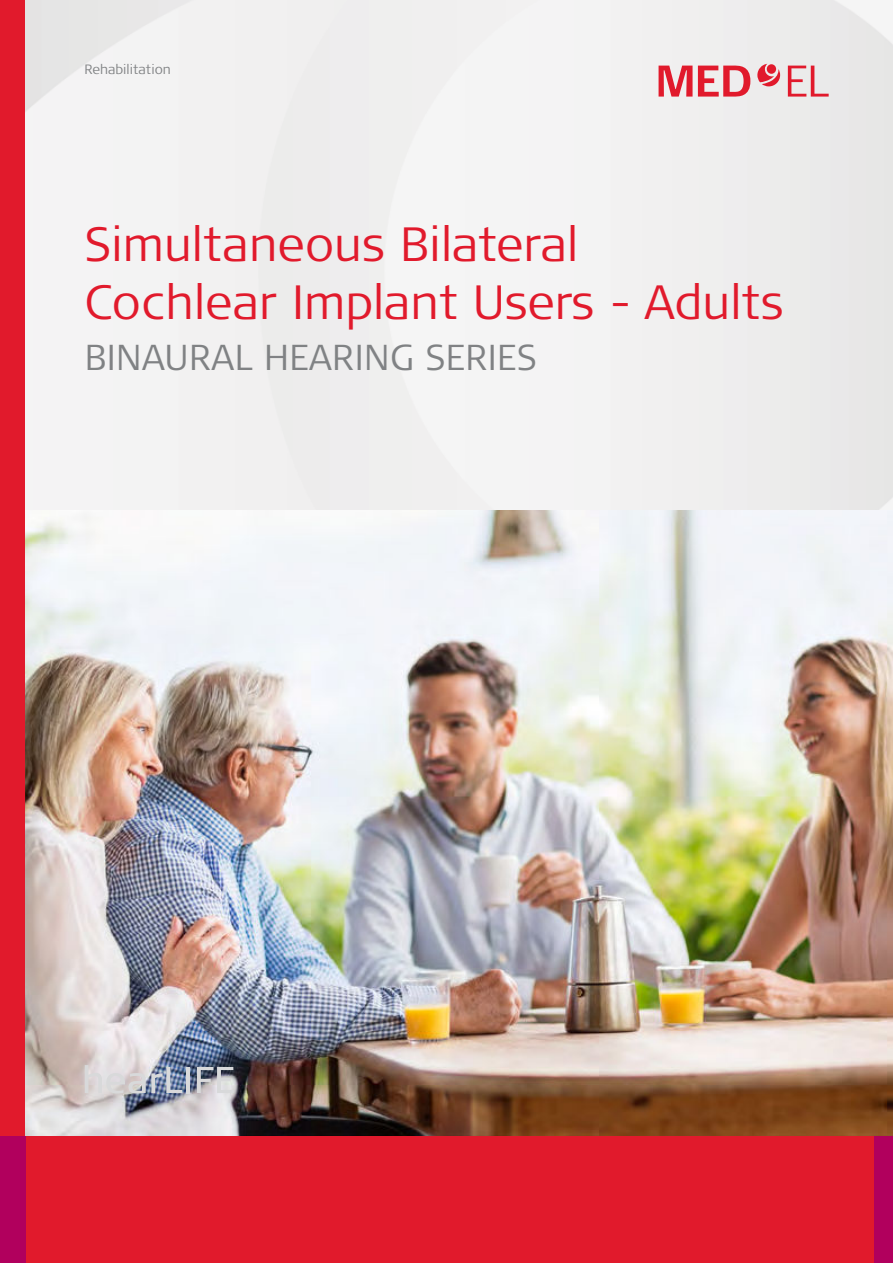
<style>
.page{position:relative;width:893px;height:1263px;background:#fff}
.page>*{position:absolute;margin:0;border:0;box-sizing:border-box;transform-origin:0 0}
.t1{font:300 48px/57.6px "Signa Pro";color:#e11a2c}
.t2{font:300 36px "Signa Pro";letter-spacing:.01em;color:#808284}
.t3{font:300 13.5px "Signa Pro";color:#808284}
</style>
<div class="page">
<img style="left:25px;top:510px;width:868px;height:626px">
<div style="left:1px;top:1136px;width:892px;height:127px;background:#e11a2c"></div>
<div style="left:0;top:0;width:25px;height:1262px;background:#e11a2c"></div>
<div style="left:0;top:1136px;width:25px;height:127px;background:#b1005d"></div>
<div style="left:875px;top:1136px;width:18px;height:127px;background:#b1005d"></div>
<svg style="left:85px;top:1065px;width:97px;height:28px;background:#bec0ca"></svg>
<hr style="left:186px;top:1067px;width:4px;height:26px;background:#d8d9da">
<svg style="left:197px;top:1067px;width:37px;height:26px"></svg>
<svg style="left:757px;top:64px;width:23px;height:22px"></svg>
<div style="left:767px;top:64px;width:9px;height:10px;background:#e11a2c;border-radius:50%"></div>
<svg style="left:788px;top:66px;width:41px;height:31px"></svg>
<svg style="left:698px;top:65px;width:52px;height:32px;background:#e77f88"></svg>
<svg style="left:659px;top:66px;width:33px;height:31px"></svg>
<p class="t3" style="left:84px;top:63px;width:88px">Rehabilitation</p>
<p class="t1" style="left:84px;top:219px;width:701px">Simultaneous Bilateral<br>Cochlear Implant Users - Adults</p>
<p class="t2" style="left:85px;top:341px;width:454px">BINAURAL HEARING SERIES</p>
</div>
